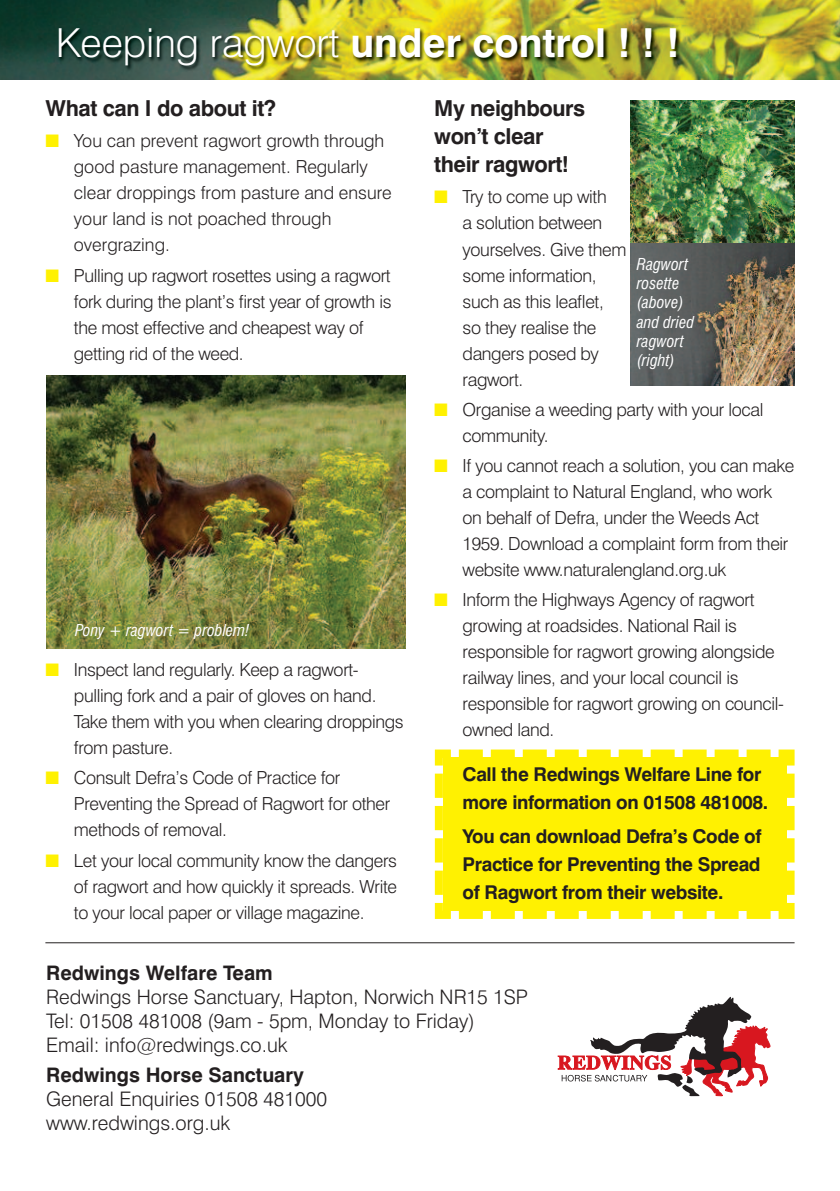
<style>
.page{position:relative;width:840px;height:1191px;background:#fff}
.page>*{position:absolute;margin:0;border:0;box-sizing:border-box;transform-origin:0 0}
.t1{font:700 40px "Swiss 721 BT";color:#fff}
.t2{font:700 22px/28px "Swiss 721 BT";letter-spacing:-.02em;color:#231f20}
.t3{font:300 20px/24px "Swiss 721 BT";color:#231f20}
.t4{font:700 20px "Swiss 721 BT";color:#231f20}
.t5{font:700 19px/28px "Swiss 721 BT";letter-spacing:-.02em;color:#231f20}
.t6{font:300 18px/26px "Swiss 721 BT";letter-spacing:-.02em;color:#231f20}
.t7{font:300 18px/26px "Swiss 721 BT";color:#231f20}
.t8{font:italic condensed 16px/19.2px "Swiss 721 BT";color:#fff}
.s1{font-weight:300}
.s2{color:#fff101}
</style>
<div class="page">
<div style="left:434px;top:749px;width:361px;height:170px;background:#fff101"></div>
<img style="left:0;top:0;width:839px;height:79px">
<img style="left:47px;top:18px;width:710px;height:62px">
<img style="left:46px;top:375px;width:359px;height:273px">
<img style="left:630px;top:243px;width:164px;height:142px">
<img style="left:630px;top:100px;width:164px;height:143px">
<svg style="left:557px;top:996px;width:213px;height:101px"></svg>
<hr style="left:45px;top:942px;width:749px;height:1px;background:#231f20">
<div style="left:569px;top:1087px;width:69px;height:26px;background:#fff"></div>
<h1 class="t1" style="left:56px;top:28px;width:625px"><span class="s1">Keeping ragwort</span> under control ! ! !</h1>
<p class="t2" style="left:46px;top:96px;width:232px">What can I do about it?</p>
<p class="t7" style="left:74px;top:130px;width:319px;text-indent:-28px"><span class="s2">■</span> You can prevent ragwort growth through good pasture management. Regularly clear droppings from pasture and ensure your land is not poached through overgrazing.</p>
<p class="t6" style="left:74px;top:264px;width:319px;text-indent:-28px"><span class="s2">■</span> Pulling up ragwort rosettes using a ragwort fork during the plant’s first year of growth is the most effective and cheapest way of getting rid of the weed.</p>
<p class="t8" style="left:75px;top:622px;width:176px">Pony + ragwort = problem!</p>
<p class="t6" style="left:74px;top:658px;width:331px;text-indent:-28px"><span class="s2">■</span> Inspect land regularly. Keep a ragwort&shy;pulling fork and a pair of gloves on hand.<br>Take them with you when clearing droppings from pasture.</p>
<p class="t6" style="left:74px;top:767px;width:318px;text-indent:-28px"><span class="s2">■</span> Consult Defra’s Code of Practice for<br>Preventing the Spread of Ragwort for other methods of removal.</p>
<p class="t6" style="left:74px;top:849px;width:324px;text-align:justify;text-indent:-28px"><span class="s2">■</span> Let your local community know the dangers of ragwort and how quickly it spreads. Write to your local paper or village magazine.</p>
<p class="t2" style="left:434px;top:96px;width:152px">My neighbours won’t clear their ragwort!</p>
<p class="t6" style="left:462px;top:186px;width:165px;text-indent:-28px"><span class="s2">■</span> Try to come up with<br>a solution between yourselves. Give them some information, such as this leaflet, so they realise the dangers posed by ragwort.</p>
<p class="t6" style="left:462px;top:398px;width:302px;text-indent:-28px"><span class="s2">■</span> Organise a weeding party with your local community.</p>
<p class="t6" style="left:462px;top:454px;width:333px;text-indent:-28px"><span class="s2">■</span> If you cannot reach a solution, you can make a complaint to Natural England, who work on behalf of Defra, under the Weeds Act 1959. Download a complaint form from their website www.naturalengland.org.uk</p>
<p class="t6" style="left:462px;top:589px;width:322px;text-indent:-28px"><span class="s2">■</span> Inform the Highways Agency of ragwort growing at roadsides. National Rail is responsible for ragwort growing alongside railway lines, and your local council is responsible for ragwort growing on council&shy;owned land.</p>
<p class="t5" style="left:462px;top:762px;width:307px">Call the Redwings Welfare Line for more information on 01508 481008.</p>
<p class="t5" style="left:462px;top:824px;width:300px;text-align:justify">You can download Defra’s Code of Practice for Preventing the Spread of Ragwort from their website.</p>
<p class="t8" style="left:636px;top:256px;width:59px">Ragwort rosette (above) and dried ragwort (right)</p>
<p class="t4" style="left:46px;top:965px;width:228px">Redwings Welfare Team</p>
<p class="t3" style="left:46px;top:986px;width:483px">Redwings Horse Sanctuary, Hapton, Norwich NR15 1SP<br>Tel: 01508 481008 (9am - 5pm, Monday to Friday)<br>Email: info@redwings.co.uk</p>
<p class="t4" style="left:46px;top:1067px;width:259px">Redwings Horse Sanctuary</p>
<p class="t3" style="left:46px;top:1088px;width:282px">General Enquiries 01508 481000 www.redwings.org.uk</p>
</div>
